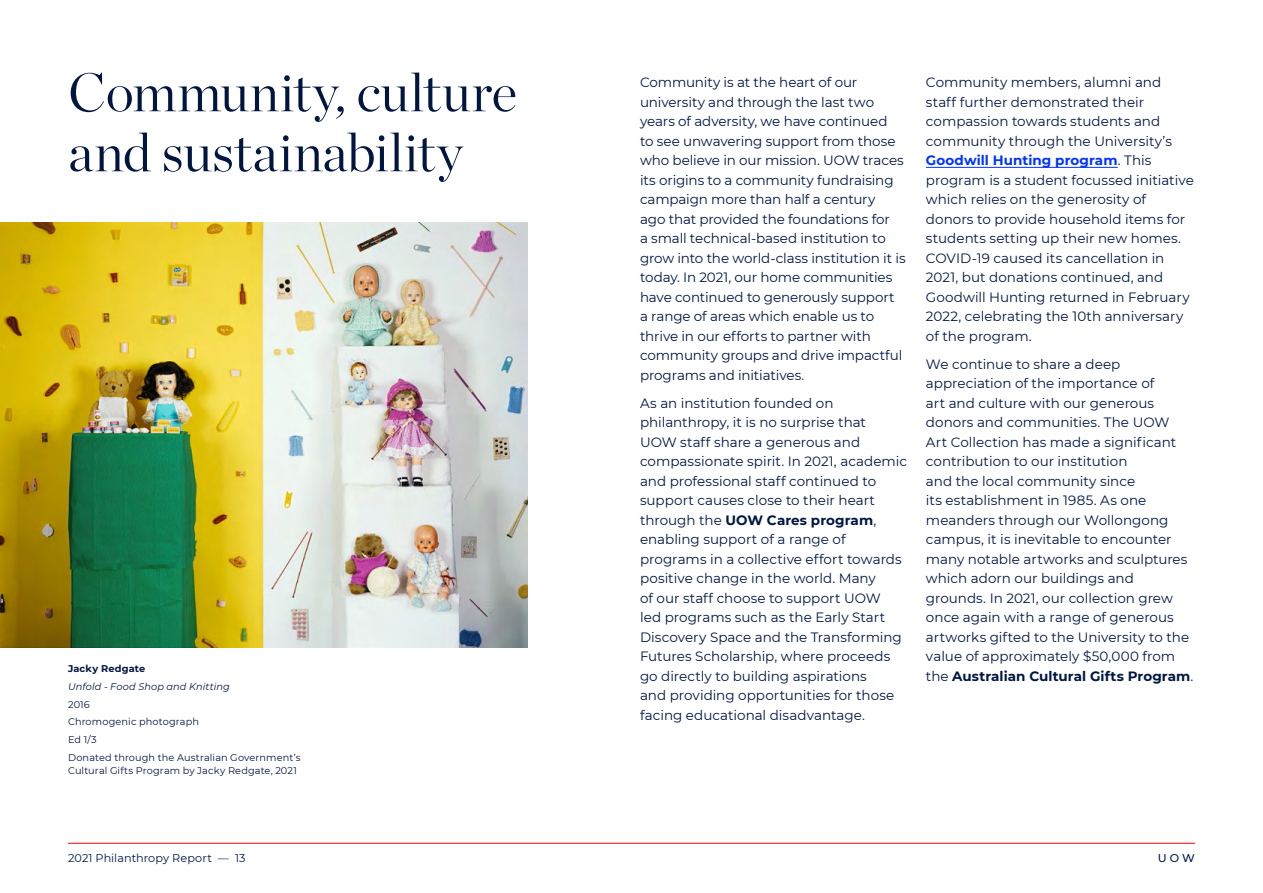
<style>
.page{position:relative;width:1263px;height:893px;background:#fff}
.page>*{position:absolute;margin:0;border:0;box-sizing:border-box;transform-origin:0 0}
.t1{font:300 54px/60px "Chronicle Display";letter-spacing:.005em;color:#001641}
.Body{font:13.5px/19.5px "Montserrat";color:#001641}
.t2{font:11.25px "Montserrat";letter-spacing:.005em;color:#001641}
.t3{font:500 11.25px "Montserrat";color:#001641}
.Footnote{font:9.75px/13.5px "Montserrat";letter-spacing:.01em;color:#001641}
.Footnote-2{font:italic 9.75px "Montserrat";letter-spacing:.01em;color:#001641}
.Footnote-3{font:700 9.75px "Montserrat";letter-spacing:.02em;color:#001641}
.s1{font-weight:700}
.s2{font-weight:700;color:#03f}
</style>
<div class="page">
<hr style="left:926px;top:167px;width:192px;height:1px;background:#03f">
<img style="left:0;top:223px;width:528px;height:425px">
<hr style="left:68px;top:843px;width:1127px;height:1px;background:#ed0a00">
<h1 class="t1" style="left:68px;top:58px;width:451px">Community, culture and sustainability</h1>
<p class="Body" style="left:640px;top:72px;width:267px">Community is at the heart of our university and through the last two years of adversity, we have continued<br>to see unwavering support from those who believe in our mission. UOW traces its origins to a community fundraising campaign more than half a century<br>ago that provided the foundations for<br>a small technical-based institution to grow into the world-class institution it is today. In 2021, our home communities have continued to generously support a range of areas which enable us to thrive in our efforts to partner with community groups and drive impactful programs and initiatives.</p>
<p class="Body" style="left:640px;top:393px;width:268px">As an institution founded on philanthropy, it is no surprise that<br>UOW staff share a generous and compassionate spirit. In 2021, academic and professional staff continued to support causes close to their heart through the <span class="s1">UOW Cares program</span>, enabling support of a range of programs in a collective effort towards positive change in the world. Many<br>of our staff choose to support UOW<br>led programs such as the Early Start Discovery Space and the Transforming Futures Scholarship, where proceeds go directly to building aspirations<br>and providing opportunities for those facing educational disadvantage.</p>
<p class="Footnote-3" style="left:68px;top:662px;width:79px">Jacky Redgate</p>
<p class="Footnote-2" style="left:68px;top:680px;width:163px">Unfold - Food Shop and Knitting</p>
<p class="Footnote" style="left:68px;top:697px;width:23px">2016</p>
<p class="Footnote" style="left:68px;top:715px;width:133px">Chromogenic photograph</p>
<p class="Footnote" style="left:68px;top:732px;width:30px">Ed 1/3</p>
<p class="Footnote" style="left:68px;top:750px;width:234px">Donated through the Australian Government’s<br>Cultural Gifts Program by Jacky Redgate, 2021</p>
<p class="Body" style="left:926px;top:72px;width:269px">Community members, alumni and staff further demonstrated their compassion towards students and community through the University’s <span class="s2">Goodwill Hunting program</span>. This program is a student focussed initiative which relies on the generosity of donors to provide household items for students setting up their new homes.<br>COVID-19 caused its cancellation in 2021, but donations continued, and Goodwill Hunting returned in February 2022, celebrating the 10th anniversary of the program.</p>
<p class="Body" style="left:926px;top:354px;width:269px">We continue to share a deep appreciation of the importance of<br>art and culture with our generous donors and communities. The UOW Art Collection has made a significant contribution to our institution<br>and the local community since<br>its establishment in 1985. As one meanders through our Wollongong campus, it is inevitable to encounter many notable artworks and sculptures which adorn our buildings and grounds. In 2021, our collection grew once again with a range of generous artworks gifted to the University to the value of approximately $50,000 from the <span class="s1">Australian Cultural Gifts Program</span>.</p>
<p class="t2" style="left:68px;top:850px;width:179px">2021 Philanthropy Report — 13</p>
<p class="t3" style="left:1158px;top:850px;width:39px">U O W</p>
</div>
